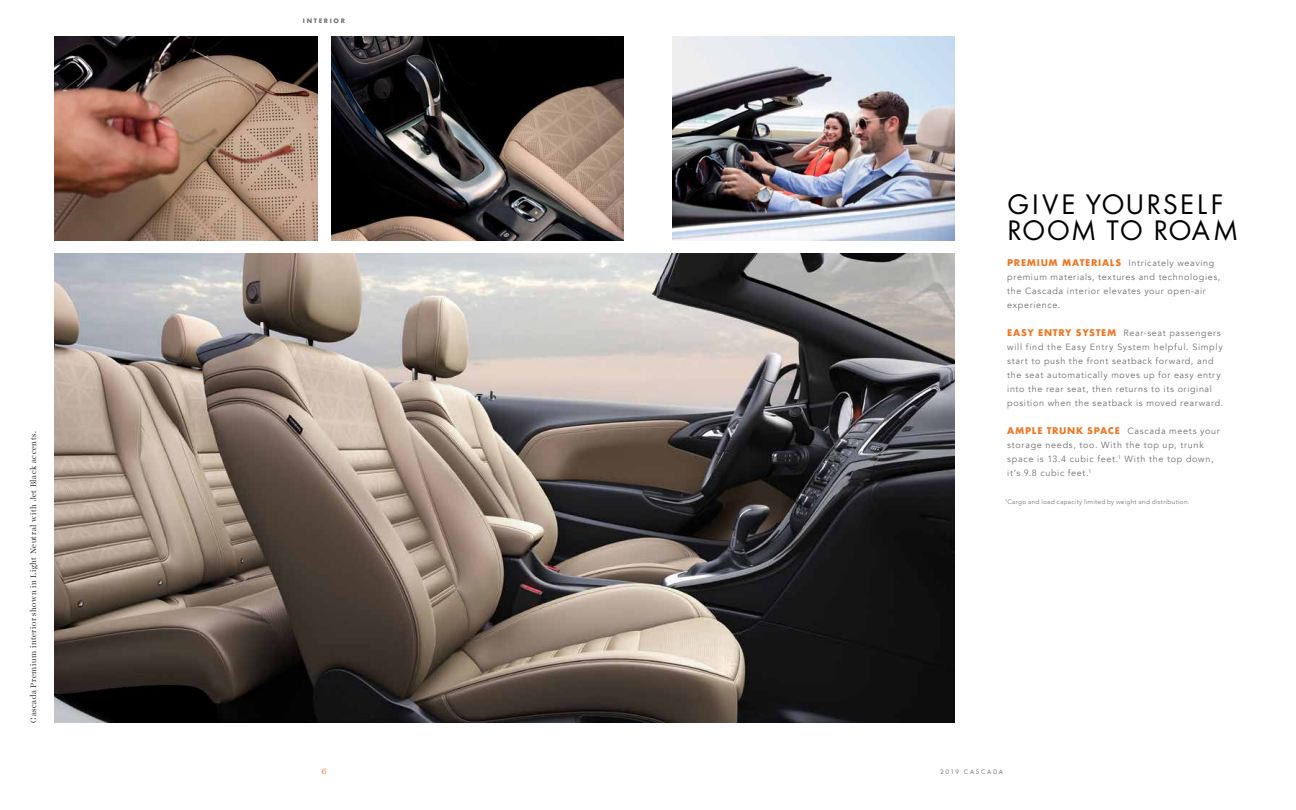
<style>
.page{position:relative;width:1296px;height:810px;background:#fff}
.page>*{position:absolute;margin:0;border:0;box-sizing:border-box;transform-origin:0 0}
.t1{font:26px/26px "Buick Futura ND";letter-spacing:.06em;color:#000}
.t2{font:9px/14px "Avenir";letter-spacing:.075em;color:#717073}
.t3{font:300 8px "Harriet Display";letter-spacing:.06em;color:#000}
.t4{font:8px "Harriet Text";color:#f26723}
.t5{font:300 6.5px "Avenir";letter-spacing:.035em;color:#717073}
.t6{font:6px "Buick Futura ND";letter-spacing:.27em;color:#717073}
.t7{font:700 6px "Futura";letter-spacing:.28em;color:#717073}
.s1{font-family:"Futura";font-weight:700;color:#ef7622}
</style>
<div class="page">
<img style="left:54px;top:36px;width:264px;height:204px">
<img style="left:54px;top:254px;width:901px;height:469px">
<img style="left:331px;top:36px;width:292px;height:204px">
<img style="left:673px;top:36px;width:282px;height:204px">
<p class="t3" style="left:28px;top:723px;width:293px;rotate:-90deg">Cascada Premium interior shown in Light Neutral with Jet Black accents.</p>
<p class="t7" style="left:303px;top:17px;width:44px">INTERIOR</p>
<h1 class="t1" style="left:1007px;top:192px;width:233px">GIVE YOURSELF<br>ROOM TO ROAM</h1>
<p class="t2" style="left:1007px;top:256px;width:215px"><span class="s1">PREMIUM MATERIALS</span> Intricately weaving premium materials, textures and technologies, the Cascada interior elevates your open-air experience.</p>
<p class="t2" style="left:1007px;top:326px;width:218px"><span class="s1">EASY ENTRY SYSTEM</span> Rear-seat passengers will find the Easy Entry System helpful. Simply start to push the front seatback forward, and the seat automatically moves up for easy entry into the rear seat, then returns to its original position when the seatback is moved rearward.</p>
<p class="t2" style="left:1007px;top:424px;width:214px"><span class="s1">AMPLE TRUNK SPACE</span> Cascada meets your storage needs, too. With the top up, trunk space is 13.4 cubic feet.<sup>1</sup> With the top down, it’s 9.8 cubic feet.<sup>1</sup></p>
<p class="t5" style="left:1005px;top:497px;width:186px"><sup>1</sup>Cargo and load capacity limited by weight and distribution.</p>
<p class="t4" style="left:322px;top:766px;width:6px">6</p>
<p class="t6" style="left:940px;top:768px;width:64px">2019 CASCADA</p>
</div>
